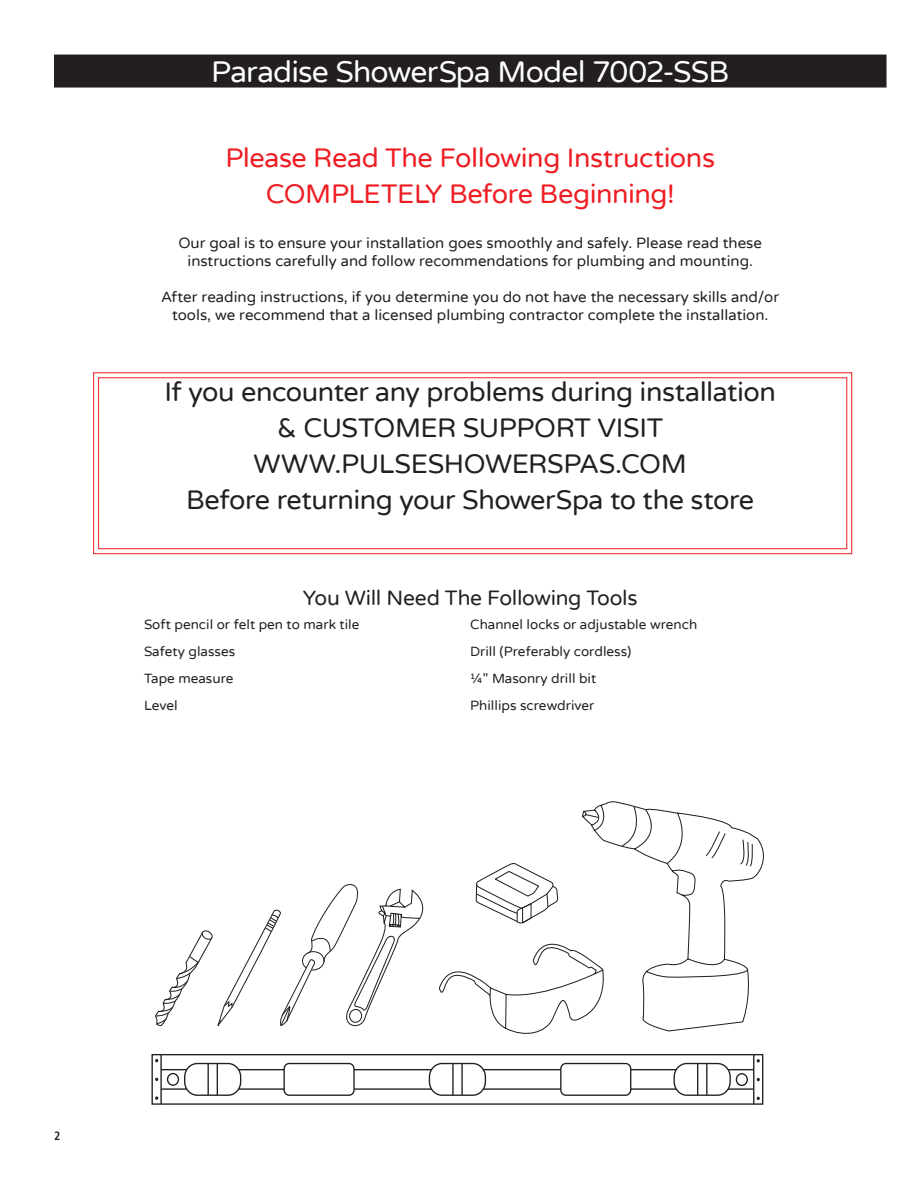
<style>
.page{position:relative;width:918px;height:1188px;background:#fff}
.page>*{position:absolute;margin:0;border:0;box-sizing:border-box;transform-origin:0 0}
.Header_Bar{font:30px "Varela Round";letter-spacing:-.025em;color:#fff}
.t1{font:27px/36px "Varela Round";letter-spacing:-.015em;color:#231f20;text-align:center}
.t2{font:27px/36px "Varela Round";letter-spacing:-.015em;color:#ee1d23;text-align:center}
.Sub_Head{font:21px "Varela Round";letter-spacing:-.015em;color:#231f20}
.t3{font:15px/18px "Varela Round";color:#231f20;text-align:center}
.Tools_List{font:13.5px "Varela Round";color:#231f20}
.t4{font:700 condensed 12px "Frutiger LT Std";color:#231f20}
</style>
<div class="page">
<div style="left:54px;top:55px;width:833px;height:33px;background:#231f20"></div>
<svg style="left:582px;top:802px;width:182px;height:230px"></svg>
<svg style="left:155px;top:861px;width:452px;height:173px"></svg>
<hr style="left:161px;top:1088px;width:26px;height:2px;background:#231f20">
<hr style="left:239px;top:1088px;width:192px;height:2px;background:#231f20">
<hr style="left:483px;top:1088px;width:193px;height:2px;background:#231f20">
<hr style="left:728px;top:1088px;width:26px;height:2px;background:#231f20">
<svg style="left:728px;top:1069px;width:25px;height:1px"></svg>
<hr style="left:483px;top:1069px;width:193px;height:1px;background:#231f20">
<hr style="left:239px;top:1069px;width:192px;height:1px;background:#231f20">
<svg style="left:162px;top:1069px;width:25px;height:1px"></svg>
<hr style="left:160px;top:1055px;width:2px;height:49px;background:#231f20">
<hr style="left:753px;top:1055px;width:1px;height:49px;background:#231f20">
<div style="left:151px;top:1054px;width:612px;height:51px;border:1px solid #231f20"></div>
<hr style="left:208px;top:1064px;width:1px;height:31px;background:#231f20">
<hr style="left:217px;top:1064px;width:1px;height:31px;background:#231f20">
<div style="left:184px;top:1063px;width:57px;height:33px;border:1px solid #231f20;border-radius:13px"></div>
<hr style="left:452px;top:1064px;width:2px;height:31px;background:#231f20">
<hr style="left:461px;top:1064px;width:2px;height:31px;background:#231f20">
<div style="left:429px;top:1063px;width:57px;height:33px;border:1px solid #231f20;border-radius:13px"></div>
<hr style="left:697px;top:1064px;width:1px;height:31px;background:#231f20">
<hr style="left:706px;top:1064px;width:2px;height:31px;background:#231f20">
<div style="left:674px;top:1063px;width:57px;height:33px;border:1px solid #231f20;border-radius:13px"></div>
<div style="left:284px;top:1064px;width:70px;height:31px;background:#fff;border-radius:5px"></div>
<div style="left:283px;top:1063px;width:72px;height:33px;border:1px solid #231f20;border-radius:5px"></div>
<div style="left:561px;top:1064px;width:70px;height:31px;background:#fff;border-radius:5px"></div>
<div style="left:560px;top:1063px;width:71px;height:33px;border:1px solid #231f20;border-radius:5px"></div>
<div style="left:167px;top:1073px;width:12px;height:13px;border:1px solid #231f20;border-radius:50%"></div>
<div style="left:736px;top:1073px;width:12px;height:13px;border:1px solid #231f20;border-radius:50%"></div>
<svg style="left:155px;top:1096px;width:3px;height:4px"></svg>
<svg style="left:757px;top:1059px;width:3px;height:4px"></svg>
<svg style="left:93px;top:372px;width:760px;height:183px"></svg>
<div style="left:98px;top:377px;width:749px;height:172px;border:1px solid #ee1d23"></div>
<p class="Header_Bar" style="left:211px;top:54px;width:520px">Paradise ShowerSpa Model 7002-SSB</p>
<p class="t2" style="left:225px;top:141px;width:491px">Please Read The Following Instructions<br>COMPLETELY Before Beginning!</p>
<p class="t3" style="left:179px;top:234px;width:585px">Our goal is to ensure your installation goes smoothly and safely. Please read these instructions carefully and follow recommendations for plumbing and mounting.</p>
<p class="t3" style="left:161px;top:288px;width:619px">After reading instructions, if you determine you do not have the necessary skills and/or tools, we recommend that a licensed plumbing contractor complete the installation.</p>
<p class="t1" style="left:164px;top:375px;width:613px">If you encounter any problems during installation &amp; CUSTOMER SUPPORT VISIT WWW.PULSESHOWERSPAS.COM<br>Before returning your ShowerSpa to the store</p>
<p class="Sub_Head" style="left:303px;top:586px;width:336px">You Will Need The Following Tools</p>
<p class="Tools_List" style="left:144px;top:617px;width:217px">Soft pencil or felt pen to mark tile</p>
<p class="Tools_List" style="left:144px;top:644px;width:93px">Safety glasses</p>
<p class="Tools_List" style="left:144px;top:671px;width:91px">Tape measure</p>
<p class="Tools_List" style="left:144px;top:698px;width:35px">Level</p>
<p class="Tools_List" style="left:470px;top:617px;width:229px">Channel locks or adjustable wrench</p>
<p class="Tools_List" style="left:470px;top:644px;width:162px">Drill (Preferably cordless)</p>
<p class="Tools_List" style="left:470px;top:671px;width:128px">¼" Masonry drill bit</p>
<p class="Tools_List" style="left:470px;top:698px;width:126px">Phillips screwdriver</p>
<p class="t4" style="left:54px;top:1129px;width:8px">2</p>
</div>
